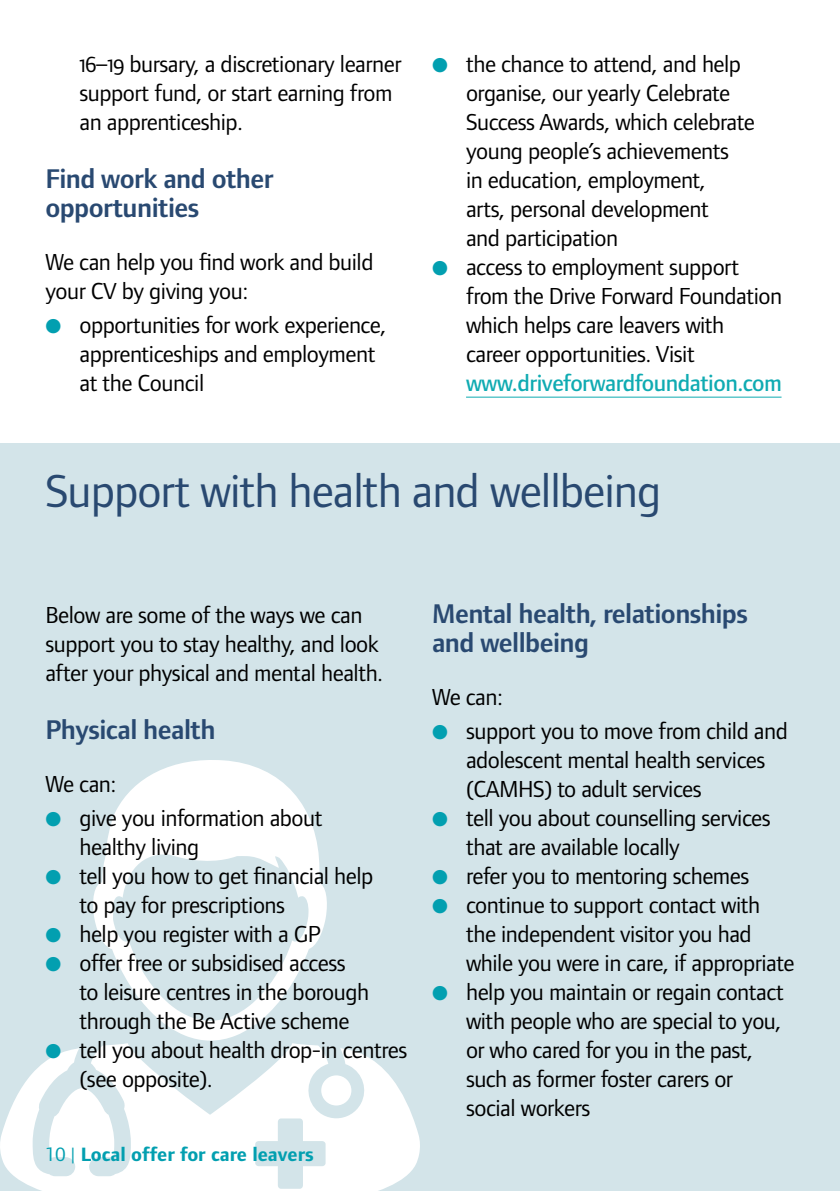
<style>
.page{position:relative;width:840px;height:1191px;background:#fff}
.page>*{position:absolute;margin:0;border:0;box-sizing:border-box;transform-origin:0 0}
.t1{font:48px "Foundry Form Sans Book OSF";letter-spacing:-.02em;color:#294971}
.t2{font:28px/29px "Foundry Form Sans Demi OSF";letter-spacing:-.02em;color:#294971}
.t3{font:24px/29px "Foundry Form Sans Book OSF";letter-spacing:-.02em;color:#000}
.t4{font:500 24px "Foundry Form Sans";letter-spacing:-.02em;color:#0fabb2}
.t5{font:20px "Foundry Form Sans Bold OSF";color:#029fb0}
.s1{color:#029fb0}
.s2{font-family:"Foundry Form Sans"}
</style>
<div class="page">
<div style="left:0;top:443px;width:839px;height:748px;background:#d3e4e9"></div>
<svg style="left:93px;top:760px;width:234px;height:280px"></svg>
<svg style="left:0;top:1043px;width:420px;height:148px;fill:#fff"></svg>
<div style="left:321px;top:1075px;width:30px;height:30px;background:#fff;border-radius:50%"></div>
<hr style="left:466px;top:397px;width:315px;height:1px;background:#0fabb2">
<p class="t3" style="left:79px;top:49px;width:323px">16–19 bursary, a discretionary learner support fund, or start earning from an apprenticeship.</p>
<p class="t2" style="left:45px;top:164px;width:229px">Find work and other opportunities</p>
<p class="t3" style="left:45px;top:247px;width:329px">We can help you find work and build your CV by giving you:</p>
<p class="t3" style="left:79px;top:310px;width:308px;text-indent:-34px"><span class="s1">●</span> opportunities for work experience, apprenticeships and employment at the Council</p>
<p class="t3" style="left:466px;top:49px;width:290px;text-indent:-34px"><span class="s1">●</span> the chance to attend, and help organise, our yearly Celebrate<br>Success Awards, which celebrate young people’s achievements<br>in education, employment,<br>arts, personal development<br>and participation</p>
<p class="t3" style="left:466px;top:252px;width:317px;text-indent:-34px"><span class="s1">●</span> access to employment support from the Drive Forward Foundation which helps care leavers with career opportunities. Visit</p>
<p class="t4" style="left:466px;top:370px;width:317px">www.driveforwardfoundation.com</p>
<h1 class="t1" style="left:45px;top:464px;width:617px">Support with health and wellbeing</h1>
<p class="t3" style="left:45px;top:600px;width:339px">Below are some of the ways we can support you to stay healthy, and look after your physical and mental health.</p>
<p class="t2" style="left:45px;top:715px;width:171px">Physical health</p>
<p class="t3" style="left:45px;top:769px;width:73px">We can:</p>
<p class="t3" style="left:79px;top:803px;width:244px;text-indent:-34px"><span class="s1">●</span> give you information about healthy living</p>
<p class="t3" style="left:79px;top:861px;width:295px;text-indent:-34px"><span class="s1">●</span> tell you how to get financial help to pay for prescriptions</p>
<p class="t3" style="left:45px;top:919px;width:277px"><span class="s1">●</span> help you register with a GP</p>
<p class="t3" style="left:79px;top:948px;width:291px;text-indent:-34px"><span class="s1">●</span> offer free or subsidised access to leisure centres in the borough through the Be Active scheme</p>
<p class="t3" style="left:79px;top:1035px;width:329px;text-indent:-34px"><span class="s1">●</span> tell you about health drop-in centres (see opposite).</p>
<p class="t5" style="left:45px;top:1143px;width:270px"><span class="s2">10 |</span> Local offer for care leavers</p>
<p class="t2" style="left:432px;top:599px;width:317px">Mental health, relationships and wellbeing</p>
<p class="t3" style="left:432px;top:682px;width:73px">We can:</p>
<p class="t3" style="left:466px;top:716px;width:323px;text-indent:-34px"><span class="s1">●</span> support you to move from child and adolescent mental health services (CAMHS) to adult services</p>
<p class="t3" style="left:466px;top:803px;width:306px;text-indent:-34px"><span class="s1">●</span> tell you about counselling services that are available locally</p>
<p class="t3" style="left:432px;top:861px;width:318px"><span class="s1">●</span> refer you to mentoring schemes</p>
<p class="t3" style="left:466px;top:890px;width:330px;text-indent:-34px"><span class="s1">●</span> continue to support contact with the independent visitor you had while you were in care, if appropriate</p>
<p class="t3" style="left:466px;top:977px;width:319px;text-indent:-34px"><span class="s1">●</span> help you maintain or regain contact with people who are special to you, or who cared for you in the past, such as former foster carers or social workers</p>
</div>
